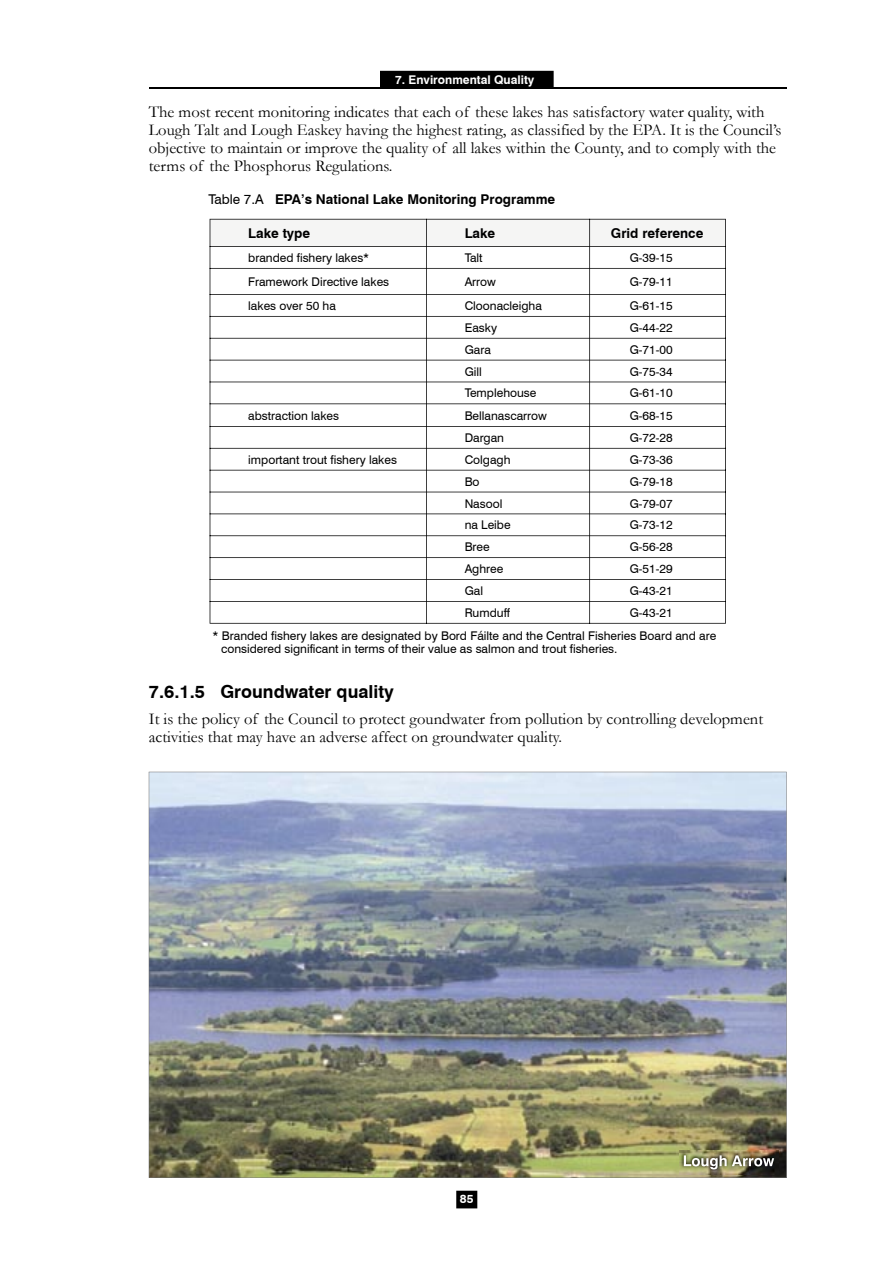
<style>
.page{position:relative;width:893px;height:1263px;background:#fff}
.page>*{position:absolute;margin:0;border:0;box-sizing:border-box;transform-origin:0 0}
.t1{font:700 18px "Swiss 721 BT";color:#000}
.t2{font:16.5px/18px "Garamond";color:#000}
.t3{font:700 13.5px "Swiss 721 BT";color:#000}
.t4{font:12px/22.8px "Swiss 721 BT";color:#000}
.t5{font:700 12px "Swiss 721 BT";color:#fff}
.s1{font-weight:400}
</style>
<div class="page">
<svg style="left:210px;top:219px;width:516px;height:405px"></svg>
<img style="left:149px;top:772px;width:637px;height:406px">
<img style="left:679px;top:1151px;width:99px;height:23px">
<svg style="left:684px;top:1155px;width:90px;height:14px"></svg>
<div style="left:381px;top:72px;width:172px;height:16px;background:#000"></div>
<hr style="left:381px;top:71px;width:172px;height:1px;background:#000">
<svg style="left:553px;top:71px;width:1px;height:17px"></svg>
<svg style="left:380px;top:71px;width:1px;height:17px"></svg>
<hr style="left:149px;top:88px;width:638px;height:1px;background:#000">
<svg style="left:456px;top:1191px;width:22px;height:18px"></svg>
<p class="t5" style="left:395px;top:72px;width:141px">7. Environmental Quality</p>
<p class="t2" style="left:149px;top:102px;width:634px">The most recent monitoring indicates that each of these lakes has satisfactory water quality, with Lough Talt and Lough Easkey having the highest rating, as classified by the EPA. It is the Council’s objective to maintain or improve the quality of all lakes within the County, and to comply with the terms of the Phosphorus Regulations.</p>
<p class="t3" style="left:208px;top:191px;width:348px"><span class="s1">Table 7.A</span> EPA’s National Lake Monitoring Programme</p>
<p class="t3" style="left:248px;top:225px;width:63px">Lake type</p>
<p class="t3" style="left:465px;top:225px;width:32px">Lake</p>
<p class="t3" style="left:611px;top:225px;width:94px">Grid reference</p>
<p class="t4" style="left:248px;top:246px;width:123px">branded fishery lakes*</p>
<p class="t4" style="left:465px;top:246px;width:20px">Talt</p>
<p class="t4" style="left:630px;top:246px;width:45px">G-39-15</p>
<p class="t4" style="left:248px;top:270px;width:142px">Framework Directive lakes</p>
<p class="t4" style="left:465px;top:270px;width:33px">Arrow</p>
<p class="t4" style="left:630px;top:270px;width:45px">G-79-11</p>
<p class="t4" style="left:248px;top:294px;width:89px">lakes over 50 ha</p>
<p class="t4" style="left:465px;top:294px;width:79px">Cloonacleigha</p>
<p class="t4" style="left:630px;top:294px;width:45px">G-61-15</p>
<p class="t4" style="left:465px;top:316px;width:34px">Easky</p>
<p class="t4" style="left:630px;top:316px;width:45px">G-44-22</p>
<p class="t4" style="left:465px;top:338px;width:28px">Gara</p>
<p class="t4" style="left:630px;top:338px;width:45px">G-71-00</p>
<p class="t4" style="left:465px;top:360px;width:19px">Gill</p>
<p class="t4" style="left:630px;top:360px;width:45px">G-75-34</p>
<p class="t4" style="left:465px;top:382px;width:73px">Templehouse</p>
<p class="t4" style="left:630px;top:382px;width:45px">G-61-10</p>
<p class="t4" style="left:248px;top:404px;width:92px">abstraction lakes</p>
<p class="t4" style="left:465px;top:404px;width:84px">Bellanascarrow</p>
<p class="t4" style="left:630px;top:404px;width:45px">G-68-15</p>
<p class="t4" style="left:465px;top:426px;width:41px">Dargan</p>
<p class="t4" style="left:630px;top:426px;width:45px">G-72-28</p>
<p class="t4" style="left:248px;top:448px;width:150px">important trout fishery lakes</p>
<p class="t4" style="left:465px;top:448px;width:47px">Colgagh</p>
<p class="t4" style="left:630px;top:448px;width:45px">G-73-36</p>
<p class="t4" style="left:465px;top:470px;width:16px">Bo</p>
<p class="t4" style="left:630px;top:470px;width:45px">G-79-18</p>
<p class="t4" style="left:465px;top:492px;width:39px">Nasool</p>
<p class="t4" style="left:630px;top:492px;width:45px">G-79-07</p>
<p class="t4" style="left:465px;top:514px;width:47px">na Leibe</p>
<p class="t4" style="left:630px;top:514px;width:45px">G-73-12</p>
<p class="t4" style="left:465px;top:535px;width:27px">Bree</p>
<p class="t4" style="left:630px;top:535px;width:45px">G-56-28</p>
<p class="t4" style="left:465px;top:557px;width:40px">Aghree</p>
<p class="t4" style="left:630px;top:557px;width:45px">G-51-29</p>
<p class="t4" style="left:465px;top:579px;width:20px">Gal</p>
<p class="t4" style="left:630px;top:579px;width:45px">G-43-21</p>
<p class="t4" style="left:465px;top:601px;width:47px">Rumduff</p>
<p class="t4" style="left:213px;top:601px;width:505px;text-indent:417px">G-43-21<br>* Branded fishery lakes are designated by Bord Fáilte and the Central Fisheries Board and are</p>
<p class="t4" style="left:221px;top:637px;width:398px">considered significant in terms of their value as salmon and trout fisheries.</p>
<h1 class="t1" style="left:149px;top:680px;width:246px">7.6.1.5 Groundwater quality</h1>
<h2 class="t2" style="left:149px;top:709px;width:616px">It is the policy of the Council to protect goundwater from pollution by controlling development activities that may have an adverse affect on groundwater quality.</h2>
<p class="t5" style="left:460px;top:1192px;width:15px">85</p>
</div>
